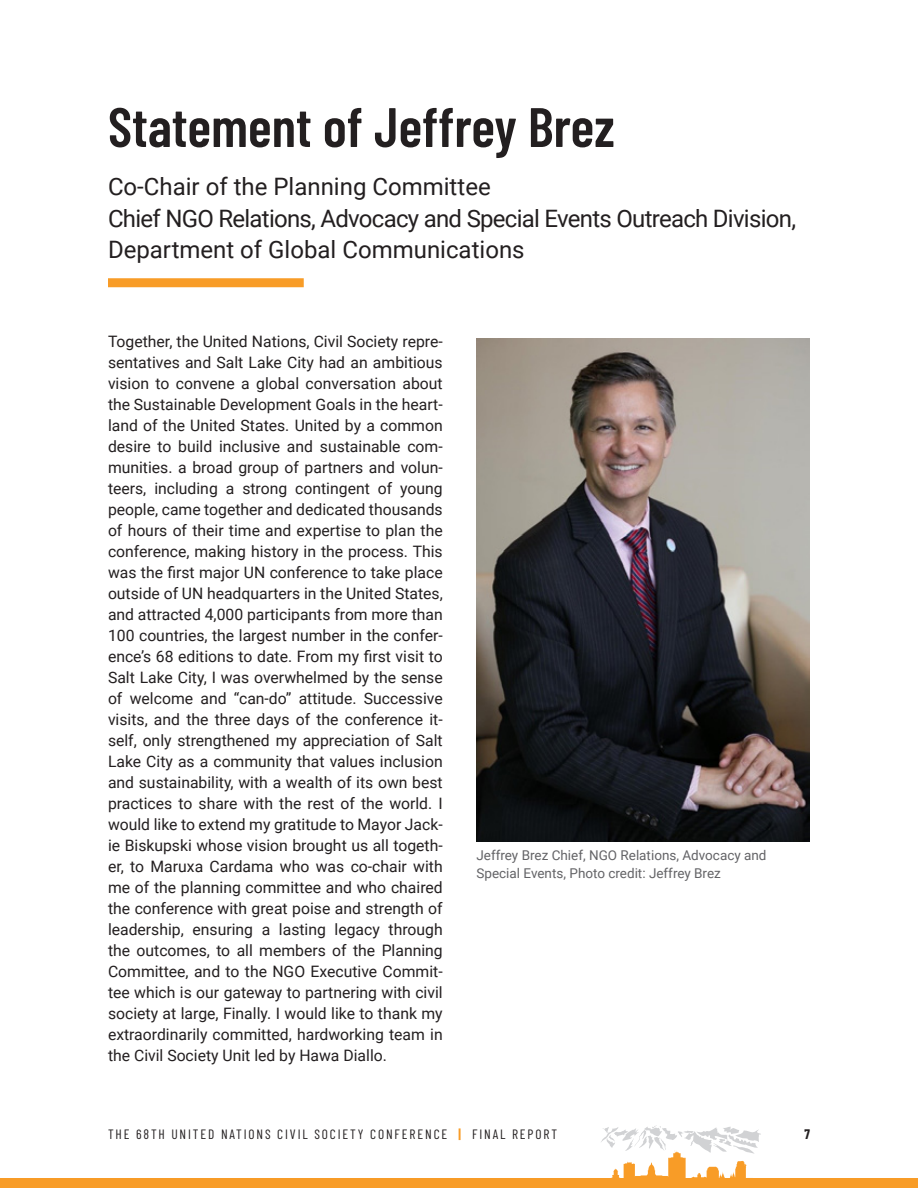
<style>
.page{position:relative;width:918px;height:1188px;background:#fff}
.page>*{position:absolute;margin:0;border:0;box-sizing:border-box;transform-origin:0 0}
.titles{font:600 55.5px "Barlow Condensed";color:#231f20}
.subtitle_rule{font:24px/31.5px "Roboto";color:#231f20}
.text{font:15.75px/21px "Roboto";color:#231f20;text-align:justify}
.photo_captions{font:13.5px/18px "Roboto";color:#636366}
.t1{font:13.5px "Barlow Condensed";letter-spacing:.14em;color:#231f20}
.t2{font:700 13.5px "Barlow Condensed";color:#231f20}
.s1{font-weight:700;color:#f89c27}
</style>
<div class="page">
<div style="left:0;top:1178px;width:918px;height:10px;background:#f89c27"></div>
<svg style="left:601px;top:1125px;width:160px;height:53px"></svg>
<div style="left:108px;top:278px;width:196px;height:9px;background:#f89c27"></div>
<img style="left:477px;top:338px;width:333px;height:503px">
<p class="titles" style="left:108px;top:88px;width:508px">Statement of Jeffrey Brez</p>
<p class="subtitle_rule" style="left:108px;top:170px;width:690px">Co-Chair of the Planning Committee<br>Chief NGO Relations, Advocacy and Special Events Outreach Division,<br>Department of Global Communications</p>
<p class="text" style="left:108px;top:330px;width:336px">Together, the United Nations, Civil Society repre&shy;sentatives and Salt Lake City had an ambitious vision to convene a global conversation about the Sustainable Development Goals in the heart&shy;land of the United States. United by a common desire to build inclusive and sustainable com&shy;munities. a broad group of partners and volun&shy;teers, including a strong contingent of young people, came together and dedicated thousands of hours of their time and expertise to plan the conference, making history in the process. This was the first major UN conference to take place outside of UN headquarters in the United States, and attracted 4,000 participants from more than 100 countries, the largest number in the confer&shy;ence’s 68 editions to date. From my first visit to Salt Lake City, I was overwhelmed by the sense of welcome and “can-do” attitude. Successive visits, and the three days of the conference it&shy;self, only strengthened my appreciation of Salt Lake City as a community that values inclusion and sustainability, with a wealth of its own best practices to share with the rest of the world. I would like to extend my gratitude to Mayor Jack&shy;ie Biskupski whose vision brought us all togeth&shy;er, to Maruxa Cardama who was co-chair with me of the planning committee and who chaired the conference with great poise and strength of leadership, ensuring a lasting legacy through the outcomes, to all members of the Planning Committee, and to the NGO Executive Commit&shy;tee which is our gateway to partnering with civil society at large, Finally. I would like to thank my extraordinarily committed, hardworking team in the Civil Society Unit led by Hawa Diallo.</p>
<p class="photo_captions" style="left:477px;top:845px;width:292px">Jeffrey Brez Chief, NGO Relations, Advocacy and<br>Special Events, Photo credit: Jeffrey Brez</p>
<p class="t1" style="left:108px;top:1124px;width:451px">THE 68TH UNITED NATIONS CIVIL SOCIETY CONFERENCE <span class="s1">|</span> FINAL REPORT</p>
<p class="t2" style="left:805px;top:1124px;width:7px">7</p>
</div>
